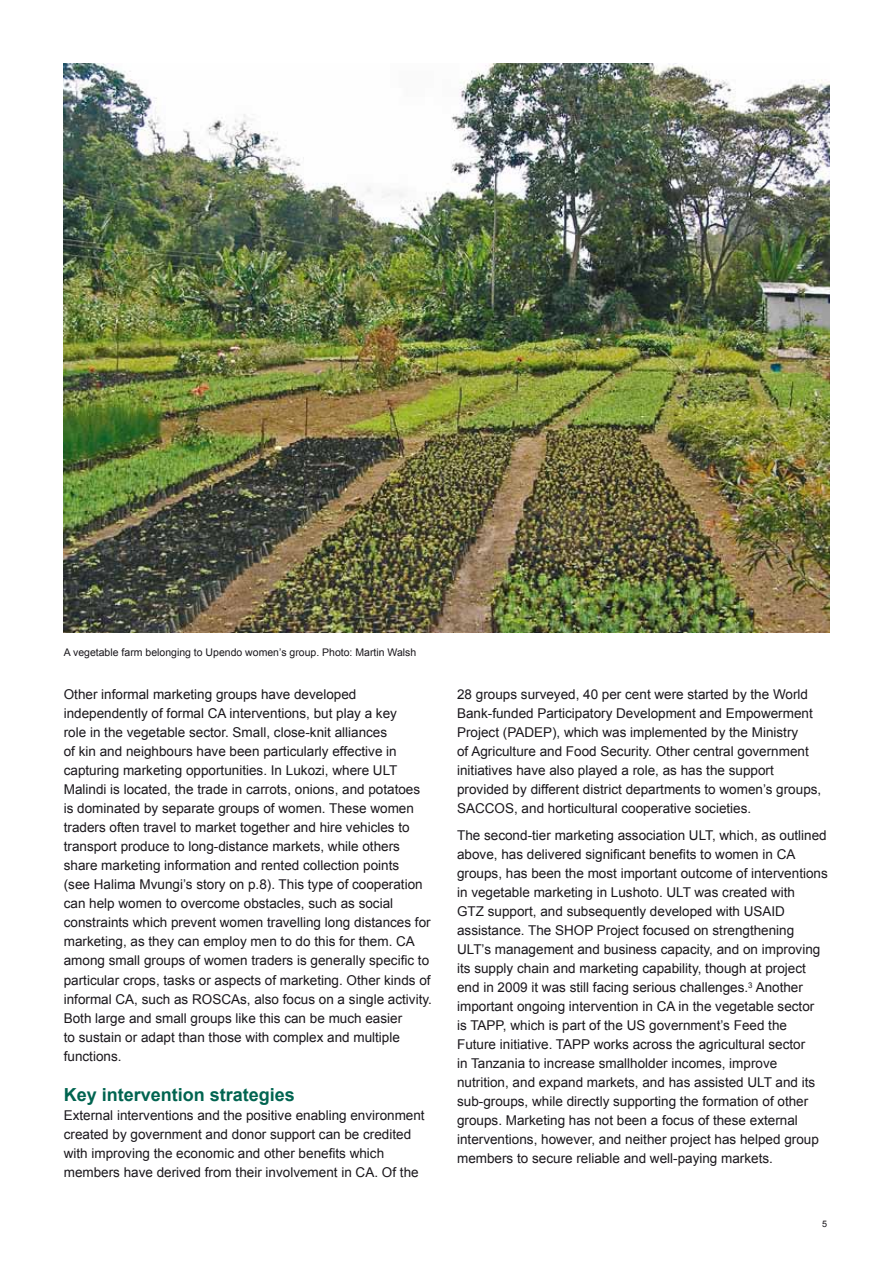
<style>
.page{position:relative;width:893px;height:1263px;background:#fff}
.page>*{position:absolute;margin:0;border:0;box-sizing:border-box;transform-origin:0 0}
.t1{font:700 18px "Arial";color:#006450}
.t2{font:13.5px/19px "Arial";color:#1a171c}
.t3{font:10.5px "Arial";color:#1a171c}
.t4{font:9px "Arial";color:#1a171c}
</style>
<div class="page">
<img style="left:64px;top:64px;width:765px;height:569px">
<p class="t3" style="left:64px;top:646px;width:354px">A vegetable farm belonging to Upendo women’s group. Photo: Martin Walsh</p>
<p class="t2" style="left:64px;top:685px;width:370px">Other informal marketing groups have developed independently of formal CA interventions, but play a key<br>role in the vegetable sector. Small, close-knit alliances<br>of kin and neighbours have been particularly effective in capturing marketing opportunities. In Lukozi, where ULT Malindi is located, the trade in carrots, onions, and potatoes is dominated by separate groups of women. These women traders often travel to market together and hire vehicles to transport produce to long-distance markets, while others share marketing information and rented collection points<br>(see Halima Mvungi’s story on p.8). This type of cooperation can help women to overcome obstacles, such as social constraints which prevent women travelling long distances for marketing, as they can employ men to do this for them. CA among small groups of women traders is generally specific to particular crops, tasks or aspects of marketing. Other kinds of informal CA, such as ROSCAs, also focus on a single activity.<br>Both large and small groups like this can be much easier<br>to sustain or adapt than those with complex and multiple functions.</p>
<h1 class="t1" style="left:64px;top:1083px;width:233px">Key intervention strategies</h1>
<p class="t2" style="left:64px;top:1106px;width:362px">External interventions and the positive enabling environment created by government and donor support can be credited with improving the economic and other benefits which members have derived from their involvement in CA. Of the</p>
<p class="t2" style="left:457px;top:685px;width:366px">28 groups surveyed, 40 per cent were started by the World Bank-funded Participatory Development and Empowerment Project (PADEP), which was implemented by the Ministry<br>of Agriculture and Food Security. Other central government initiatives have also played a role, as has the support provided by different district departments to women’s groups, SACCOS, and horticultural cooperative societies.</p>
<p class="t2" style="left:457px;top:826px;width:372px">The second-tier marketing association ULT, which, as outlined above, has delivered significant benefits to women in CA groups, has been the most important outcome of interventions in vegetable marketing in Lushoto. ULT was created with<br>GTZ support, and subsequently developed with USAID assistance. The SHOP Project focused on strengthening ULT’s management and business capacity, and on improving its supply chain and marketing capability, though at project end in 2009 it was still facing serious challenges.<sup>3</sup> Another important ongoing intervention in CA in the vegetable sector<br>is TAPP, which is part of the US government’s Feed the Future initiative. TAPP works across the agricultural sector<br>in Tanzania to increase smallholder incomes, improve nutrition, and expand markets, and has assisted ULT and its sub-groups, while directly supporting the formation of other groups. Marketing has not been a focus of these external interventions, however, and neither project has helped group members to secure reliable and well-paying markets.</p>
<p class="t4" style="left:822px;top:1218px;width:7px">5</p>
</div>
